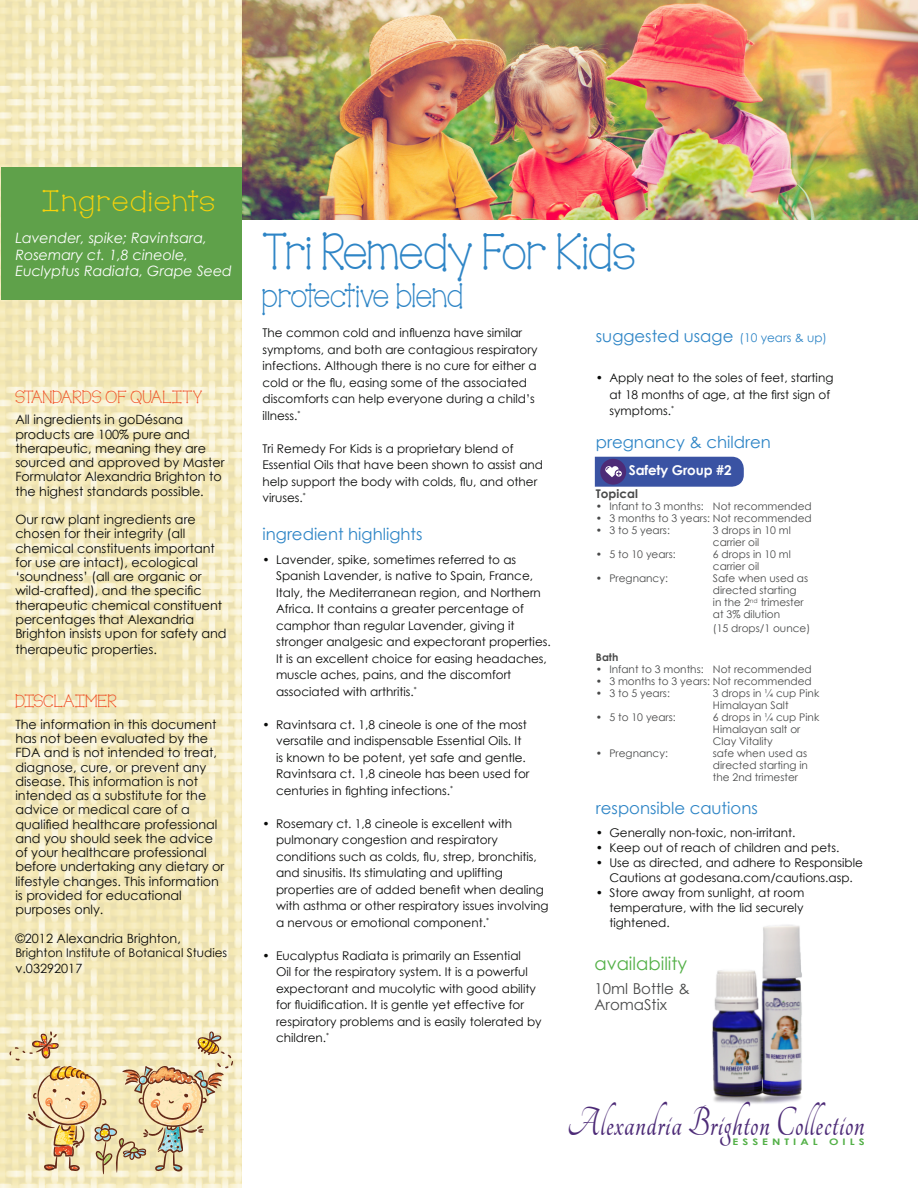
<style>
.page{position:relative;width:918px;height:1188px;background:#fff}
.page>*{position:absolute;margin:0;border:0;box-sizing:border-box;transform-origin:0 0}
.Head_01{font:51.75px "KG True Colors";letter-spacing:.01em;color:#2e85c6;scale:.87 1}
.t1{font:700 44.1px "Tangerine";letter-spacing:.03em;color:#4d2b77;scale:.71 1}
.Head_01-2{font:34.5px "KG True Colors";letter-spacing:.015em;color:#2e85c6;scale:.87 1}
.t2{font:30px "KG True Colors";letter-spacing:.075em;color:#f8d20a}
.Subhead_03{font:18px "KG True Colors";letter-spacing:.035em;color:#f05127}
.t3{font:18px "Century Gothic";color:#53b047}
.Subhead_01{font:16.5px "Century Gothic";color:#2e85c6}
.t4{font:15px/16.2px "Century Gothic";color:#494a4a}
.Text_01{font:italic 14.25px/16.5px "Century Gothic";color:#fff}
.t5{font:700 13.5px "Century Gothic";letter-spacing:-.01em;color:#fff}
.t6{font:12.75px/14.2px "Century Gothic";color:#090a09}
.Text_01-2{font:12px/16.5px "Century Gothic";color:#090a09}
.t7{font:700 12px "Century Gothic";color:#494a4a}
.t8{font:10.5px/12px "Century Gothic";color:#494a4a}
.t9{font:700 10.5px "Century Gothic";color:#494a4a}
.t10{font:700 9px "Century Gothic";letter-spacing:.36em;color:#53b047;scale:1.25 1}
.s1{font-size:12px}
</style>
<div class="page">
<img style="left:242px;top:0;width:676px;height:219px">
<img style="left:1px;top:0;width:241px;height:1188px">
<div style="left:1px;top:167px;width:241px;height:133px;background:#5fa14a"></div>
<svg style="left:9px;top:1031px;width:224px;height:144px;background:#e5d3aa"></svg>
<img style="left:712px;top:925px;width:90px;height:179px">
<svg style="left:595px;top:457px;width:149px;height:30px;background:#4557a3"></svg>
<p class="t2" style="left:43px;top:185px;width:173px">Ingredients</p>
<p class="Text_01" style="left:15px;top:229px;width:218px">Lavender, spike; Ravintsara,<br>Rosemary ct. 1,8 cineole,<br>Euclyptus Radiata, Grape Seed</p>
<p class="Subhead_03" style="left:15px;top:387px;width:188px">STANDARDS OF QUALITY</p>
<p class="t6" style="left:15px;top:412px;width:211px">All ingredients in goDésana products are 100% pure and therapeutic, meaning they are sourced and approved by Master<br>Formulator Alexandria Brighton to the highest standards possible.</p>
<p class="t6" style="left:15px;top:512px;width:213px">Our raw plant ingredients are chosen for their integrity (all chemical constituents important for use are intact), ecological ‘soundness’ (all are organic or wild-crafted), and the specific therapeutic chemical constituent percentages that Alexandria<br>Brighton insists upon for safety and</p>
<p class="t6" style="left:15px;top:642px;width:143px">therapeutic properties.</p>
<p class="Subhead_03" style="left:15px;top:691px;width:103px">DISCLAIMER</p>
<p class="t6" style="left:15px;top:717px;width:211px">The information in this document has not been evaluated by the<br>FDA and is not intended to treat, diagnose, cure, or prevent any disease. This information is not intended as a substitute for the advice or medical care of a qualified healthcare professional and you should seek the advice of your healthcare professional before undertaking any dietary or lifestyle changes. This information is provided for educational purposes only.</p>
<p class="t6" style="left:15px;top:931px;width:167px">©2012 Alexandria Brighton,</p>
<p class="Text_01-2" style="left:15px;top:944px;width:213px">Brighton Institute of Botanical Studies</p>
<p class="t6" style="left:15px;top:961px;width:69px">v.03292017</p>
<p class="Head_01" style="left:263px;top:224px;width:430px">Tri Remedy For Kids</p>
<p class="Head_01-2" style="left:263px;top:276px;width:232px">protective blend</p>
<p class="Subhead_01" style="left:596px;top:324px;width:233px">suggested usage <span class="s1">(10 years &amp; up)</span></p>
<p class="Text_01-2" style="left:609px;top:369px;width:226px;text-indent:-14px">• Apply neat to the soles of feet, starting at 18 months of age, at the first sign of symptoms.<sup>*</sup></p>
<p class="Subhead_01" style="left:596px;top:431px;width:176px">pregnancy &amp; children</p>
<p class="t7" style="left:596px;top:485px;width:43px">Topical</p>
<p class="t8" style="left:596px;top:500px;width:217px">• Infant to 3 months: Not recommended</p>
<p class="t8" style="left:596px;top:512px;width:217px">• 3 months to 3 years: Not recommended</p>
<p class="t8" style="left:596px;top:524px;width:76px">• 3 to 5 years:</p>
<p class="t8" style="left:713px;top:524px;width:80px">3 drops in 10 ml carrier oil</p>
<p class="t8" style="left:596px;top:548px;width:81px">• 5 to 10 years:</p>
<p class="t8" style="left:713px;top:548px;width:80px">6 drops in 10 ml carrier oil</p>
<p class="t8" style="left:596px;top:572px;width:74px">• Pregnancy:</p>
<p class="t8" style="left:713px;top:572px;width:97px">Safe when used as directed starting<br>in the 2<sup>nd</sup> trimester at 3% dilution</p>
<p class="t8" style="left:713px;top:622px;width:99px">(15 drops/1 ounce)</p>
<p class="t9" style="left:596px;top:649px;width:24px">Bath</p>
<p class="t8" style="left:596px;top:663px;width:217px">• Infant to 3 months: Not recommended</p>
<p class="t8" style="left:596px;top:675px;width:217px">• 3 months to 3 years: Not recommended</p>
<p class="t8" style="left:596px;top:687px;width:76px">• 3 to 5 years:</p>
<p class="t8" style="left:713px;top:687px;width:108px">3 drops in ¼ cup Pink<br>Himalayan Salt</p>
<p class="t8" style="left:596px;top:711px;width:81px">• 5 to 10 years:</p>
<p class="t8" style="left:713px;top:711px;width:108px">6 drops in ¼ cup Pink<br>Himalayan salt or<br>Clay Vitality</p>
<p class="t8" style="left:596px;top:747px;width:74px">• Pregnancy:</p>
<p class="t8" style="left:713px;top:747px;width:97px;text-align:justify">safe when used as directed starting in the 2nd trimester</p>
<p class="Subhead_01" style="left:596px;top:797px;width:163px">responsible cautions</p>
<p class="Text_01-2" style="left:596px;top:824px;width:201px">• Generally non-toxic, non-irritant.</p>
<p class="Text_01-2" style="left:596px;top:839px;width:245px">• Keep out of reach of children and pets.</p>
<p class="Text_01-2" style="left:596px;top:855px;width:268px;line-height:15px;text-align:center">• Use as directed, and adhere to Responsible<br>Cautions at godesana.com/cautions.asp.</p>
<p class="Text_01-2" style="left:609px;top:885px;width:196px;line-height:15px;text-align:justify;text-indent:-14px">• Store away from sunlight, at room temperature, with the lid securely tightened.</p>
<p class="t3" style="left:594px;top:951px;width:94px">availability</p>
<p class="t4" style="left:594px;top:980px;width:97px">10ml Bottle &amp;<br>AromaStix</p>
<p class="Text_01-2" style="left:263px;top:324px;width:277px">The common cold and influenza have similar symptoms, and both are contagious respiratory infections. Although there is no cure for either a cold or the flu, easing some of the associated discomforts can help everyone during a child’s illness.<sup>*</sup></p>
<p class="Text_01-2" style="left:263px;top:440px;width:282px">Tri Remedy For Kids is a proprietary blend of Essential Oils that have been shown to assist and help support the body with colds, flu, and other viruses.<sup>*</sup></p>
<p class="Subhead_01" style="left:263px;top:522px;width:162px">ingredient highlights</p>
<p class="Text_01-2" style="left:276px;top:551px;width:276px;text-indent:-14px">• Lavender, spike, sometimes referred to as Spanish Lavender, is native to Spain, France, Italy, the Mediterranean region, and Northern Africa. It contains a greater percentage of camphor than regular Lavender, giving it stronger analgesic and expectorant properties.<br>It is an excellent choice for easing headaches, muscle aches, pains, and the discomfort associated with arthritis.<sup>*</sup></p>
<p class="Text_01-2" style="left:276px;top:716px;width:255px;text-indent:-14px">• Ravintsara ct. 1,8 cineole is one of the most versatile and indispensable Essential Oils. It is known to be potent, yet safe and gentle.<br>Ravintsara ct. 1,8 cineole has been used for centuries in fighting infections.<sup>*</sup></p>
<p class="Text_01-2" style="left:276px;top:815px;width:274px;text-indent:-14px">• Rosemary ct. 1,8 cineole is excellent with pulmonary congestion and respiratory conditions such as colds, flu, strep, bronchitis, and sinusitis. Its stimulating and uplifting properties are of added benefit when dealing with asthma or other respiratory issues involving a nervous or emotional component.<sup>*</sup></p>
<p class="Text_01-2" style="left:276px;top:947px;width:267px;text-indent:-14px">• Eucalyptus Radiata is primarily an Essential<br>Oil for the respiratory system. It is a powerful expectorant and mucolytic with good ability for fluidification. It is gentle yet effective for respiratory problems and is easily tolerated by children.<sup>*</sup></p>
<p class="t5" style="left:629px;top:460px;width:104px">Safety Group #2</p>
<p class="t1" style="left:567px;top:1101px;width:420px">Alexandria Brighton Collection</p>
<p class="t10" style="left:733px;top:1135px;width:70px">ESSENTIAL</p>
<p class="t10" style="left:829px;top:1135px;width:30px">OILS</p>
</div>
